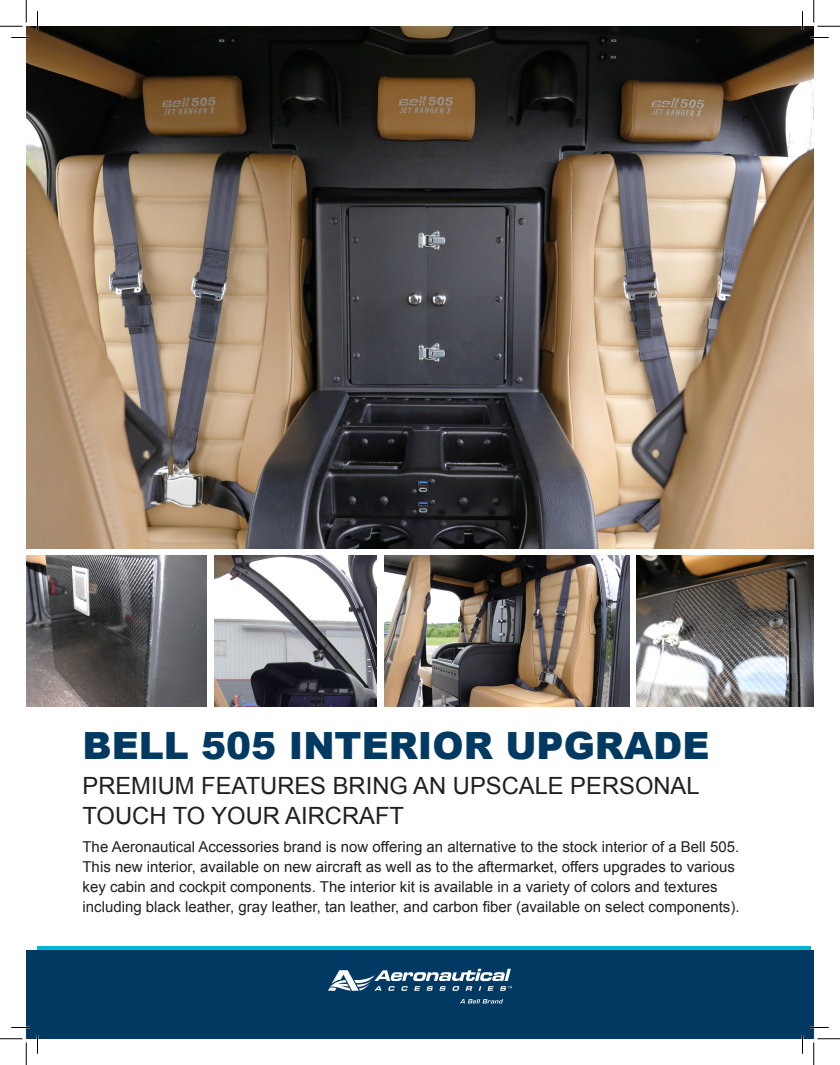
<style>
.page{position:relative;width:840px;height:1065px;background:#fff}
.page>*{position:absolute;margin:0;border:0;box-sizing:border-box;transform-origin:0 0}
.t1{font:900 37.5px "Arial";color:#003a63}
.t2{font:23.75px/30px "Arial";color:#231f20}
.t3{font:15px/20px "Arial";color:#231f20}
</style>
<div class="page">
<div style="left:26px;top:950px;width:788px;height:89px;background:#003a63"></div>
<img style="left:26px;top:26px;width:788px;height:523px">
<img style="left:214px;top:555px;width:162px;height:152px">
<img style="left:26px;top:555px;width:181px;height:152px">
<img style="left:637px;top:555px;width:177px;height:152px">
<img style="left:384px;top:555px;width:245px;height:152px">
<svg style="left:328px;top:969px;width:184px;height:22px"></svg>
<svg style="left:460px;top:999px;width:43px;height:5px"></svg>
<hr style="left:38px;top:947px;width:773px;height:3px;background:#00b5d1">
<svg style="left:11px;top:37px;width:19px;height:1px"></svg>
<svg style="left:810px;top:37px;width:19px;height:1px"></svg>
<svg style="left:11px;top:1027px;width:19px;height:1px"></svg>
<svg style="left:810px;top:1027px;width:19px;height:1px"></svg>
<svg style="left:37px;top:11px;width:1px;height:19px"></svg>
<svg style="left:37px;top:1035px;width:1px;height:19px"></svg>
<svg style="left:802px;top:11px;width:1px;height:19px"></svg>
<svg style="left:802px;top:1035px;width:1px;height:19px"></svg>
<svg style="left:0;top:0;width:27px;height:27px"></svg>
<svg style="left:0;top:1039px;width:27px;height:26px"></svg>
<svg style="left:814px;top:0;width:26px;height:27px"></svg>
<svg style="left:814px;top:1039px;width:26px;height:26px"></svg>
<p class="t1" style="left:82px;top:719px;width:629px">BELL 505 INTERIOR UPGRADE</p>
<p class="t2" style="left:82px;top:771px;width:619px">PREMIUM FEATURES BRING AN UPSCALE PERSONAL<br>TOUCH TO YOUR AIRCRAFT</p>
<p class="t3" style="left:82px;top:837px;width:659px">The Aeronautical Accessories brand is now offering an alternative to the stock interior of a Bell 505.<br>This new interior, available on new aircraft as well as to the aftermarket, offers upgrades to various key cabin and cockpit components. The interior kit is available in a variety of colors and textures including black leather, gray leather, tan leather, and carbon fiber (available on select components).</p>
</div>
